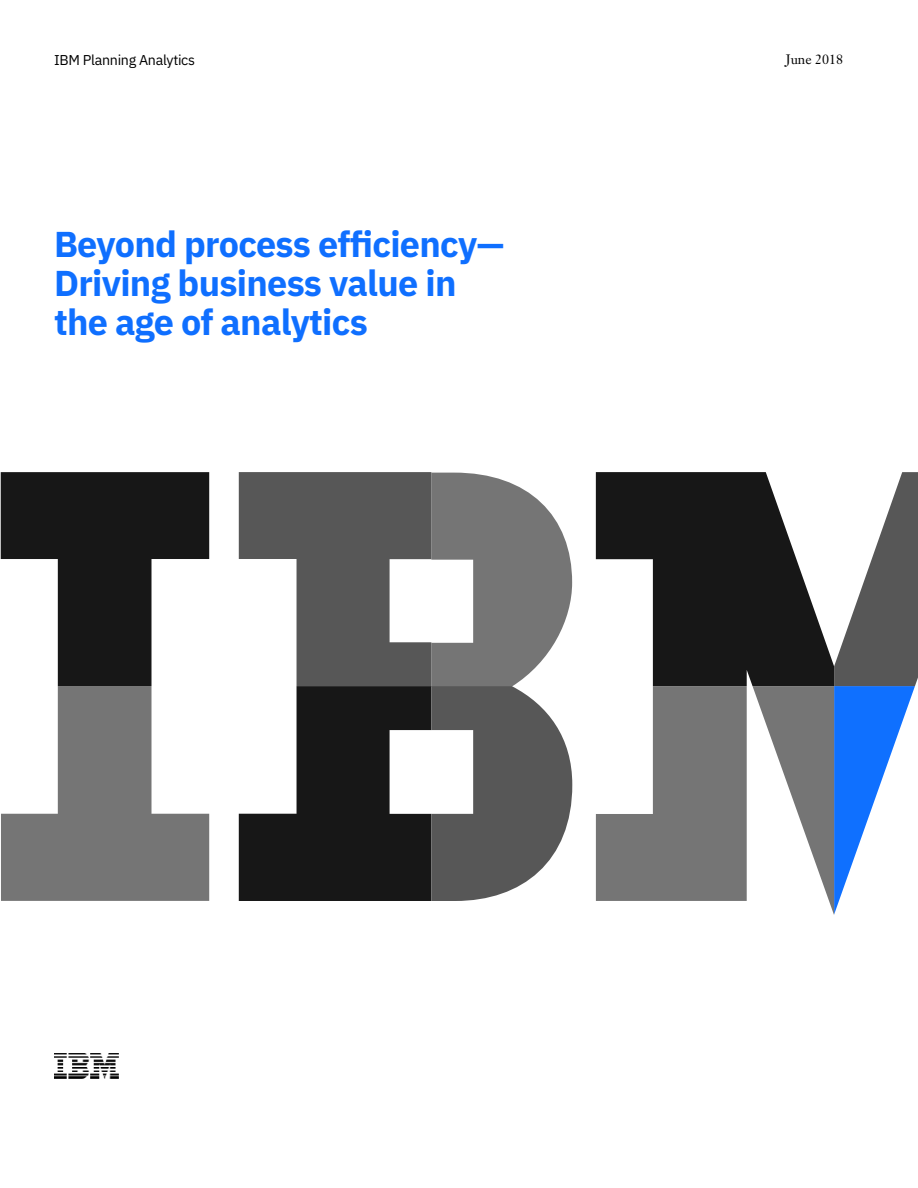
<style>
.page{position:relative;width:918px;height:1188px;background:#fff}
.page>*{position:absolute;margin:0;border:0;box-sizing:border-box;transform-origin:0 0}
.t1{font:700 36px/39px "IBM Plex Sans";letter-spacing:-.02em;color:#0f6fff}
.t2{font:14.25px "IBM Plex Sans";letter-spacing:-.02em;color:#000}
.t3{font:13.5px "Janson Text LT Std";color:#000}
</style>
<div class="page">
<img style="left:54px;top:1053px;width:65px;height:26px">
<svg style="left:1px;top:686px;width:208px;height:215px;fill:#757575"></svg>
<svg style="left:596px;top:472px;width:238px;height:214px;fill:#171717"></svg>
<svg style="left:1px;top:472px;width:208px;height:214px;fill:#171717"></svg>
<svg style="left:596px;top:686px;width:238px;height:229px;fill:#757575"></svg>
<svg style="left:834px;top:472px;width:84px;height:443px"></svg>
<svg style="left:239px;top:472px;width:333px;height:429px"></svg>
<p class="t2" style="left:54px;top:49px;width:143px">IBM Planning Analytics</p>
<p class="t3" style="left:786px;top:51px;width:59px">June 2018</p>
<p class="t1" style="left:54px;top:222px;width:452px">Beyond process efficiency—<br>Driving business value in the age of analytics</p>
</div>
